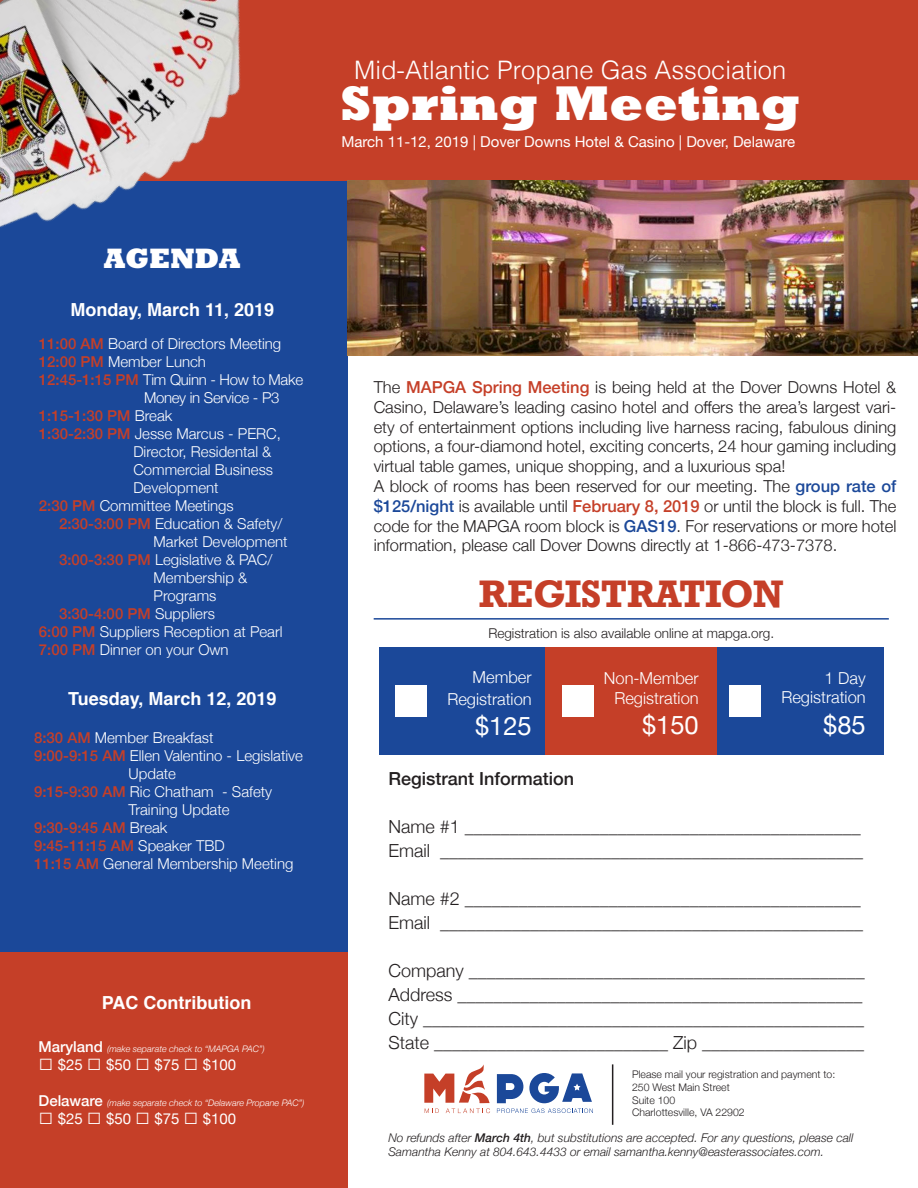
<style>
.page{position:relative;width:918px;height:1188px;background:#fff}
.page>*{position:absolute;margin:0;border:0;box-sizing:border-box;transform-origin:0 0}
.t1{font:800 49.5px "Rockwell";color:#fff}
.t2{font:700 36px "Rockwell";letter-spacing:-.02em;color:#c53f28}
.t3{font:800 28.5px "Rockwell";color:#fff}
.t4{font:300 25.5px "Helvetica";color:#fff}
.t5{font:25.5px "Helvetica Neue";color:#fff}
.t6{font:300 18px/24px "Helvetica Neue";color:#231f20}
.t7{font:700 18px "Helvetica";color:#fff}
.t8{font:500 18px "Helvetica Neue";color:#231f20}
.t9{font:300 16.5px/19.8px "Helvetica Neue";color:#231f20}
.t10{font:300 16.5px/19.8px "Helvetica Neue";color:#fff;text-align:right}
.t11{font:300 15px "Helvetica Neue";color:#fff}
.t12{font:15px "Helvetica Neue";color:#fff}
.t13{font:500 15px "Helvetica Neue";color:#c53f28}
.t14{font:300 15px "Helvetica Neue";letter-spacing:-.02em;color:#fff}
.t15{font:300 13.5px "Helvetica Neue";color:#231f20}
.t16{font:italic 300 12px/14.4px "Helvetica Neue";color:#231f20}
.t17{font:300 10.5px/12.6px "Helvetica Neue";color:#231f20}
.t18{font:italic 300 9px "Helvetica Neue";color:#fff}
.s1{font-weight:500;color:#c53f28}
.s2{font-weight:300;color:#fff}
.s3{font-weight:500;font-style:normal;font-size:15px}
.s4{font-family:"Arial Unicode MS"}
.s5{font-weight:500;color:#1b4899}
.s6{font-weight:500}
</style>
<div class="page">
<div style="left:0;top:0;width:348px;height:1188px;background:#1b4899"></div>
<div style="left:0;top:0;width:918px;height:180px;background:#c53f28"></div>
<img style="left:0;top:0;width:310px;height:227px">
<div style="left:0;top:953px;width:348px;height:235px;background:#c53f28"></div>
<hr style="left:374px;top:618px;width:515px;height:2px;background:#1b4899">
<div style="left:379px;top:647px;width:504px;height:108px;background:#1b4899"></div>
<div style="left:545px;top:647px;width:172px;height:108px;background:#c53f28"></div>
<div style="left:395px;top:686px;width:32px;height:31px;background:#fff"></div>
<div style="left:562px;top:686px;width:32px;height:31px;background:#fff"></div>
<div style="left:729px;top:686px;width:32px;height:31px;background:#fff"></div>
<svg style="left:424px;top:1064px;width:66px;height:49px"></svg>
<svg style="left:497px;top:1073px;width:96px;height:40px"></svg>
<hr style="left:612px;top:1064px;width:1px;height:61px;background:#231f20">
<img style="left:348px;top:180px;width:570px;height:176px">
<h3 class="t4" style="left:354px;top:59px;width:434px">Mid-Atlantic Propane Gas Association</h3>
<h1 class="t1" style="left:340px;top:72px;width:461px">Spring Meeting</h1>
<p class="t12" style="left:341px;top:132px;width:455px">March 11-12, 2019 | Dover Downs Hotel &amp; Casino | Dover, Delaware</p>
<h3 class="t3" style="left:104px;top:241px;width:138px">AGENDA</h3>
<p class="t7" style="left:70px;top:303px;width:205px">Monday, March 11, 2019</p>
<p class="t11" style="left:39px;top:335px;width:244px"><span class="s1">11:00 AM</span> Board of Directors Meeting</p>
<p class="t11" style="left:39px;top:353px;width:169px"><span class="s1">12:00 PM</span> Member Lunch</p>
<p class="t14" style="left:39px;top:371px;width:266px"><span class="s1">12:45-1:15 PM</span> Tim Quinn - How to Make</p>
<p class="t14" style="left:144px;top:389px;width:137px">Money in Service - P3</p>
<p class="t13" style="left:39px;top:407px;width:135px">1:15-1:30 PM <span class="s2">Break</span></p>
<p class="t11" style="left:39px;top:425px;width:244px"><span class="s1">1:30-2:30 PM</span> Jesse Marcus - PERC,</p>
<p class="t11" style="left:133px;top:443px;width:140px">Director, Residental &amp;</p>
<p class="t11" style="left:133px;top:461px;width:141px">Commercial Business</p>
<p class="t11" style="left:133px;top:479px;width:87px">Development</p>
<p class="t11" style="left:39px;top:497px;width:196px"><span class="s1">2:30 PM</span> Committee Meetings</p>
<p class="t11" style="left:59px;top:515px;width:225px"><span class="s1">2:30-3:00 PM</span> Education &amp; Safety/</p>
<p class="t11" style="left:154px;top:533px;width:136px">Market Development</p>
<p class="t11" style="left:59px;top:551px;width:215px"><span class="s1">3:00-3:30 PM</span> Legislative &amp; PAC/</p>
<p class="t11" style="left:154px;top:569px;width:95px">Membership &amp;</p>
<p class="t11" style="left:154px;top:587px;width:64px">Programs</p>
<p class="t13" style="left:59px;top:605px;width:157px">3:30-4:00 PM <span class="s2">Suppliers</span></p>
<p class="t11" style="left:39px;top:623px;width:245px"><span class="s1">6:00 PM</span> Suppliers Reception at Pearl</p>
<p class="t11" style="left:39px;top:641px;width:191px"><span class="s1">7:00 PM</span> Dinner on your Own</p>
<p class="t7" style="left:68px;top:691px;width:210px">Tuesday, March 12, 2019</p>
<p class="t11" style="left:34px;top:729px;width:181px"><span class="s1">8:30 AM</span> Member Breakfast</p>
<p class="t11" style="left:34px;top:747px;width:270px"><span class="s1">9:00-9:15 AM</span> Ellen Valentino - Legislative</p>
<p class="t11" style="left:129px;top:765px;width:49px">Update</p>
<p class="t11" style="left:34px;top:783px;width:240px"><span class="s1">9:15-9:30 AM</span> Ric Chatham - Safety</p>
<p class="t11" style="left:129px;top:801px;width:103px">Training Update</p>
<p class="t13" style="left:34px;top:819px;width:135px">9:30-9:45 AM <span class="s2">Break</span></p>
<p class="t13" style="left:34px;top:837px;width:192px">9:45-11:15 AM <span class="s2">Speaker TBD</span></p>
<p class="t11" style="left:34px;top:855px;width:261px"><span class="s1">11:15 AM</span> General Membership Meeting</p>
<p class="t7" style="left:102px;top:995px;width:151px">PAC Contribution</p>
<p class="t18" style="left:39px;top:1043px;width:228px"><span class="s3">Maryland</span> (make separate check to “MAPGA PAC”)</p>
<p class="t12" style="left:39px;top:1055px;width:199px"><span class="s4">◼</span> $25 <span class="s4">◼</span> $50 <span class="s4">◼</span> $75 <span class="s4">◼</span> $100</p>
<p class="t18" style="left:39px;top:1097px;width:267px"><span class="s3">Delaware</span> (make separate check to “Delaware Propane PAC”)</p>
<p class="t12" style="left:39px;top:1109px;width:199px"><span class="s4">◼</span> $25 <span class="s4">◼</span> $50 <span class="s4">◼</span> $75 <span class="s4">◼</span> $100</p>
<p class="t9" style="left:374px;top:377px;width:524px">The <span class="s1">MAPGA Spring Meeting</span> is being held at the Dover Downs Hotel &amp; Casino, Delaware’s leading casino hotel and offers the area’s largest vari&shy;ety of entertainment options including live harness racing, fabulous dining options, a four-diamond hotel, exciting concerts, 24 hour gaming including virtual table games, unique shopping, and a luxurious spa!<br>A block of rooms has been reserved for our meeting. The <span class="s5">group rate of $125/night</span> is available until <span class="s1">February 8, 2019</span> or until the block is full. The code for the MAPGA room block is <span class="s5">GAS19</span>. For reservations or more hotel information, please call Dover Downs directly at 1-866-473-7378.</p>
<h2 class="t2" style="left:479px;top:582px;width:307px">REGISTRATION</h2>
<p class="t15" style="left:488px;top:625px;width:287px">Registration is also available online at mapga.org.</p>
<p class="t10" style="left:447px;top:666px;width:86px;line-height:21.6px">Member<br>Registration</p>
<h3 class="t5" style="left:475px;top:711px;width:58px">$125</h3>
<p class="t10" style="left:604px;top:668px;width:96px">Non-Member<br>Registration</p>
<h3 class="t5" style="left:642px;top:710px;width:58px">$150</h3>
<p class="t10" style="left:781px;top:668px;width:86px">1 Day<br>Registration</p>
<h3 class="t5" style="left:823px;top:710px;width:44px">$85</h3>
<p class="t8" style="left:388px;top:768px;width:187px">Registrant Information</p>
<p class="t6" style="left:388px;top:814px;width:476px">Name #1 ____________________________________________<br>Email _______________________________________________</p>
<p class="t6" style="left:388px;top:886px;width:476px">Name #2 ____________________________________________<br>Email _______________________________________________</p>
<p class="t6" style="left:388px;top:958px;width:478px">Company ____________________________________________ Address _____________________________________________ City _________________________________________________ State __________________________ Zip __________________</p>
<p class="t17" style="left:632px;top:1068px;width:205px">Please mail your registration and payment to:<br>250 West Main Street<br>Suite 100<br>Charlottesville, VA 22902</p>
<p class="t16" style="left:388px;top:1130px;width:466px">No refunds after <span class="s6">March 4th</span>, but substitutions are accepted. For any questions, please call<br>Samantha Kenny at 804.643.4433 or email samantha.kenny@easterassociates.com.</p>
</div>
